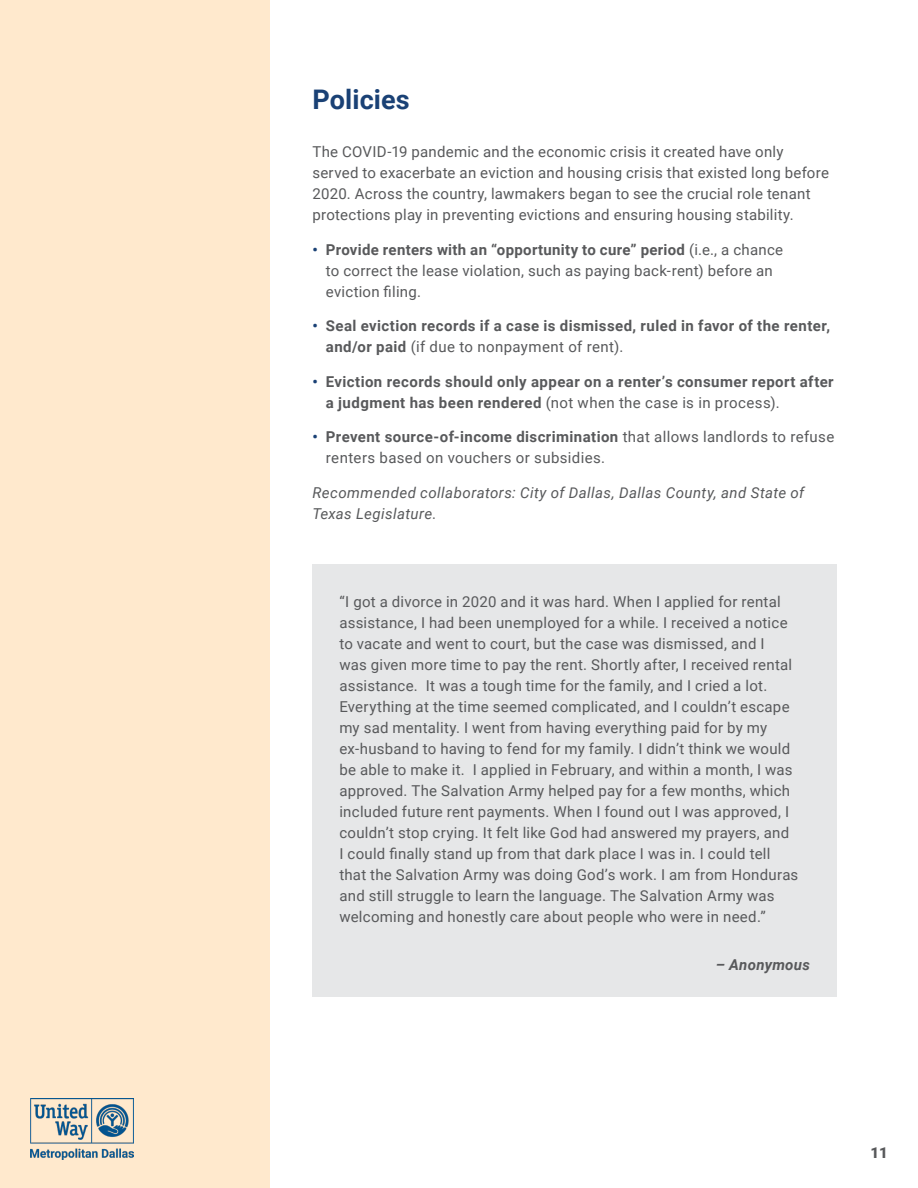
<style>
.page{position:relative;width:918px;height:1188px;background:#fff}
.page>*{position:absolute;margin:0;border:0;box-sizing:border-box;transform-origin:0 0}
.t1{font:700 27px "Roboto";letter-spacing:.005em;color:#1a4175}
.t2{font:15px/21px "Roboto";letter-spacing:.015em;color:#58595b}
.t3{font:700 15px/21px "Roboto";letter-spacing:.03em;color:#58595b}
.t4{font:italic 15px/21px "Roboto";letter-spacing:.03em;color:#58595b}
.t5{font:italic 700 15px "Roboto";letter-spacing:.02em;color:#58595b}
.t6{font:900 15px "Roboto";color:#58595b}
.s1{font-weight:700;color:#1a4175}
.s2{font-weight:700}
.s3{color:#1a4175}
.s4{font-weight:400}
</style>
<div class="page">
<div style="left:0;top:0;width:270px;height:1188px;background:#ffe9cd"></div>
<img style="left:30px;top:1098px;width:104px;height:61px">
<div style="left:312px;top:564px;width:525px;height:433px;background:#e6e7e8"></div>
<h1 class="t1" style="left:312px;top:81px;width:99px">Policies</h1>
<p class="t2" style="left:312px;top:141px;width:518px">The COVID-19 pandemic and the economic crisis it created have only served to exacerbate an eviction and housing crisis that existed long before 2020. Across the country, lawmakers began to see the crucial role tenant protections play in preventing evictions and ensuring housing stability.</p>
<p class="t2" style="left:326px;top:238px;width:459px;text-indent:-14px"><span class="s1">•</span> <span class="s2">Provide renters with an “opportunity to cure” period</span> (i.e., a chance to correct the lease violation, such as paying back-rent) before an eviction filing.</p>
<p class="t3" style="left:326px;top:315px;width:506px;text-indent:-14px"><span class="s3">•</span> Seal eviction records if a case is dismissed, ruled in favor of the renter, and/or paid <span class="s4">(if due to nonpayment of rent).</span></p>
<p class="t3" style="left:326px;top:370px;width:509px;text-indent:-14px"><span class="s3">•</span> Eviction records should only appear on a renter’s consumer report after a judgment has been rendered <span class="s4">(not when the case is in process).</span></p>
<p class="t2" style="left:326px;top:426px;width:510px;text-indent:-14px"><span class="s1">•</span> <span class="s2">Prevent source-of-income discrimination</span> that allows landlords to refuse renters based on vouchers or subsidies.</p>
<p class="t4" style="left:312px;top:481px;width:493px">Recommended collaborators: City of Dallas, Dallas County, and State of<br>Texas Legislature.</p>
<p class="t2" style="left:339px;top:590px;width:460px">“I got a divorce in 2020 and it was hard. When I applied for rental assistance, I had been unemployed for a while. I received a notice to vacate and went to court, but the case was dismissed, and I<br>was given more time to pay the rent. Shortly after, I received rental assistance. It was a tough time for the family, and I cried a lot.<br>Everything at the time seemed complicated, and I couldn’t escape my sad mentality. I went from having everything paid for by my ex-husband to having to fend for my family. I didn’t think we would be able to make it. I applied in February, and within a month, I was approved. The Salvation Army helped pay for a few months, which included future rent payments. When I found out I was approved, I couldn’t stop crying. It felt like God had answered my prayers, and<br>I could finally stand up from that dark place I was in. I could tell that the Salvation Army was doing God’s work. I am from Honduras and still struggle to learn the language. The Salvation Army was welcoming and honestly care about people who were in need.”</p>
<p class="t5" style="left:716px;top:954px;width:96px">– Anonymous</p>
<p class="t6" style="left:871px;top:1142px;width:19px">11</p>
</div>
